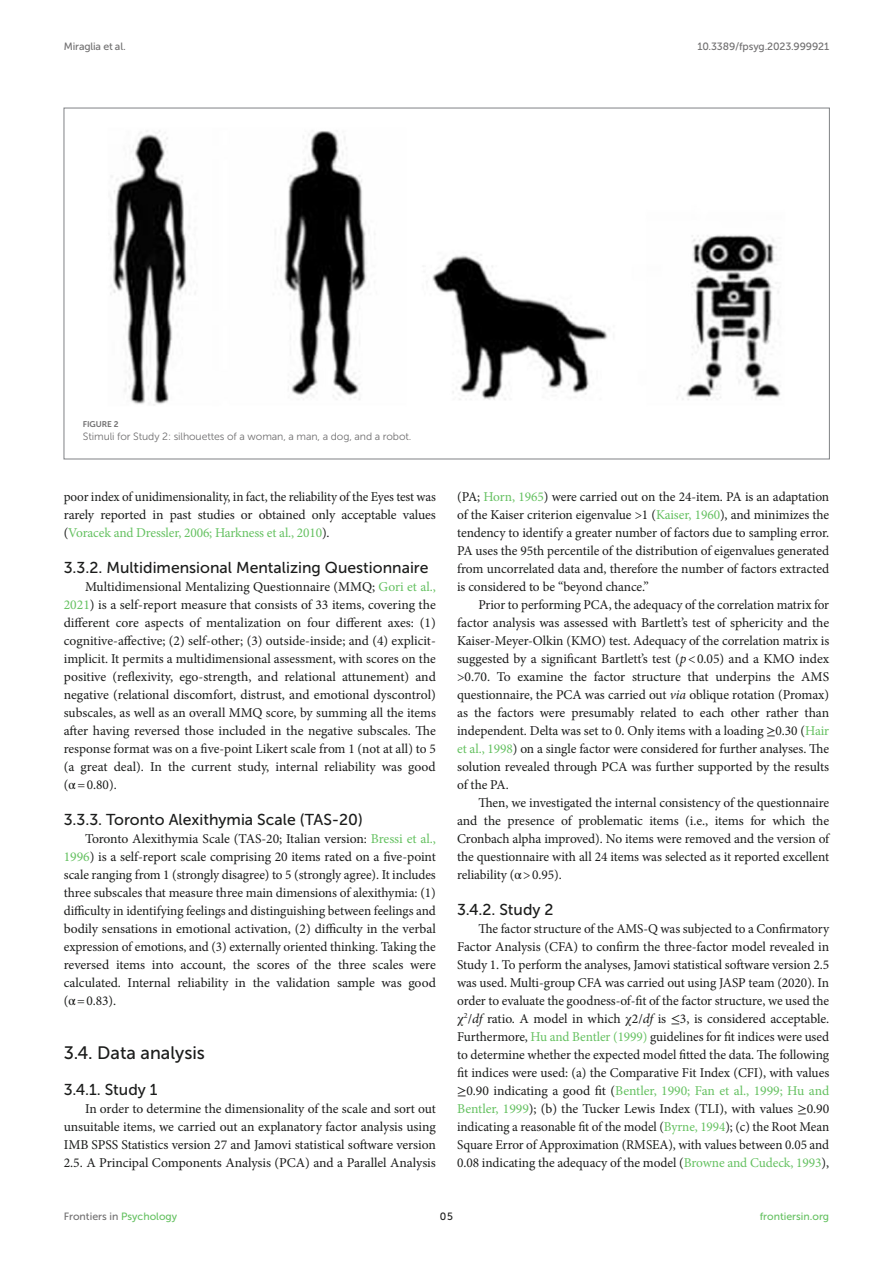
<style>
.page{position:relative;width:893px;height:1263px;background:#fff}
.page>*{position:absolute;margin:0;border:0;box-sizing:border-box;transform-origin:0 0}
.HEAD_2{font:18px "Museo Sans 500";color:#1b1c1b}
.HEAD_3{font:15.75px "Museo Sans 500";color:#1b1c1b}
.HEAD_3_after_HEAD_2{font:15.75px "Museo Sans 500";color:#1b1c1b}
.TEXT_FLUSH{font:13.5px/18px "Minion Pro";letter-spacing:-.005em;color:#1b1c1b;text-align:justify}
.TEXT{font:13.5px/18px "Minion Pro";letter-spacing:-.005em;color:#1b1c1b;text-align:justify}
.t1{font:10.5px "Museo Sans 500";letter-spacing:-.015em;color:#706f70}
.FIG_LEG{font:10.5px "Museo Sans 300";letter-spacing:-.01em;color:#706f70}
.t2{font:10.5px "Museo Sans 500";color:#65c161}
.t3{font:10.5px "Museo Sans 500";color:#1b1c1b}
.FIG_HD{font:8.25px "Museo Sans 700";letter-spacing:-.01em;color:#706f70}
.s1{color:#65c161}
.s2{font-family:"STIX General"}
.s3{font-style:italic}
</style>
<div class="page">
<img style="left:110px;top:130px;width:671px;height:275px">
<p class="t1" style="left:64px;top:41px;width:63px">Miraglia et al.</p>
<p class="t1" style="left:697px;top:41px;width:133px">10.3389/fpsyg.2023.999921</p>
<p class="FIG_HD" style="left:83px;top:419px;width:37px">FIGURE 2</p>
<p class="FIG_LEG" style="left:83px;top:431px;width:330px">Stimuli for Study 2: silhouettes of a woman, a man, a dog, and a robot.</p>
<p class="TEXT_FLUSH" style="left:64px;top:488px;width:374px">poor index of unidimensionality, in fact, the reliability of the Eyes test was rarely reported in past studies or obtained only acceptable values (<span class="s1">Voracek and Dressler, 2006; Harkness et al., 2010</span>).</p>
<p class="HEAD_3" style="left:64px;top:559px;width:366px">3.3.2. Multidimensional Mentalizing Questionnaire</p>
<p class="TEXT_FLUSH" style="left:64px;top:578px;width:374px;text-indent:21px">Multidimensional Mentalizing Questionnaire (MMQ; <span class="s1">Gori et al., 2021</span>) is a self-report measure that consists of 33 items, covering the different core aspects of mentalization on four different axes: (1) cognitive-affective; (2) self-other; (3) outside-inside; and (4) explicit&shy;implicit. It permits a multidimensional assessment, with scores on the positive (reflexivity, ego-strength, and relational attunement) and negative (relational discomfort, distrust, and emotional dyscontrol) subscales, as well as an overall MMQ score, by summing all the items after having reversed those included in the negative subscales. The response format was on a five-point Likert scale from 1 (not at all) to 5 (a great deal). In the current study, internal reliability was good (<span class="s2">α</span>=0.80).</p>
<p class="HEAD_3" style="left:64px;top:811px;width:301px">3.3.3. Toronto Alexithymia Scale (TAS-20)</p>
<p class="TEXT_FLUSH" style="left:64px;top:830px;width:374px;text-indent:21px">Toronto Alexithymia Scale (TAS-20; Italian version: <span class="s1">Bressi et al., 1996</span>) is a self-report scale comprising 20 items rated on a five-point scale ranging from 1 (strongly disagree) to 5 (strongly agree). It includes three subscales that measure three main dimensions of alexithymia: (1) difficulty in identifying feelings and distinguishing between feelings and bodily sensations in emotional activation, (2) difficulty in the verbal expression of emotions, and (3) externally oriented thinking. Taking the reversed items into account, the scores of the three scales were calculated. Internal reliability in the validation sample was good (<span class="s2">α</span>=0.83).</p>
<p class="HEAD_2" style="left:64px;top:1043px;width:143px">3.4. Data analysis</p>
<p class="HEAD_3_after_HEAD_2" style="left:64px;top:1081px;width:95px">3.4.1. Study 1</p>
<p class="TEXT_FLUSH" style="left:64px;top:1100px;width:374px;text-indent:21px">In order to determine the dimensionality of the scale and sort out unsuitable items, we carried out an explanatory factor analysis using IMB SPSS Statistics version 27 and Jamovi statistical software version 2.5. A Principal Components Analysis (PCA) and a Parallel Analysis</p>
<p class="TEXT_FLUSH" style="left:457px;top:488px;width:374px">(PA; <span class="s1">Horn, 1965</span>) were carried out on the 24-item. PA is an adaptation of the Kaiser criterion eigenvalue &gt;1 (<span class="s1">Kaiser, 1960</span>), and minimizes the tendency to identify a greater number of factors due to sampling error.<br>PA uses the 95th percentile of the distribution of eigenvalues generated from uncorrelated data and, therefore the number of factors extracted is considered to be “beyond chance.”</p>
<p class="TEXT" style="left:457px;top:596px;width:374px;text-indent:21px">Prior to performing PCA, the adequacy of the correlation matrix for factor analysis was assessed with Bartlett’s test of sphericity and the Kaiser-Meyer-Olkin (KMO) test. Adequacy of the correlation matrix is suggested by a significant Bartlett’s test (<span class="s3">p</span>&lt;0.05) and a KMO index &gt;0.70. To examine the factor structure that underpins the AMS questionnaire, the PCA was carried out <span class="s3">via</span> oblique rotation (Promax) as the factors were presumably related to each other rather than independent. Delta was set to 0. Only items with a loading <span class="s2">≥</span>0.30 (<span class="s1">Hair et al., 1998</span>) on a single factor were considered for further analyses. The solution revealed through PCA was further supported by the results of the PA.</p>
<p class="TEXT" style="left:457px;top:794px;width:374px;text-indent:21px">Then, we investigated the internal consistency of the questionnaire and the presence of problematic items (i.e., items for which the Cronbach alpha improved). No items were removed and the version of the questionnaire with all 24 items was selected as it reported excellent reliability (<span class="s2">α</span>&gt;0.95).</p>
<p class="HEAD_3" style="left:457px;top:901px;width:98px">3.4.2. Study 2</p>
<p class="TEXT_FLUSH" style="left:457px;top:920px;width:374px;text-indent:21px">The factor structure of the AMS-Q was subjected to a Confirmatory Factor Analysis (CFA) to confirm the three-factor model revealed in Study 1. To perform the analyses, Jamovi statistical software version 2.5 was used. Multi-group CFA was carried out using JASP team (2020). In order to evaluate the goodness-of-fit of the factor structure, we used the <span class="s2">χ</span><sup>2</sup>/<span class="s3">df</span> ratio. A model in which <span class="s2">χ</span>2/<span class="s3">df</span> is <span class="s2">≤</span>3, is considered acceptable.<br>Furthermore, <span class="s1">Hu and Bentler (1999)</span> guidelines for fit indices were used to determine whether the expected model fitted the data. The following fit indices were used: (a) the Comparative Fit Index (CFI), with values <span class="s2">≥</span>0.90 indicating a good fit (<span class="s1">Bentler, 1990; Fan et al., 1999; Hu and Bentler, 1999</span>); (b) the Tucker Lewis Index (TLI), with values <span class="s2">≥</span>0.90 indicating a reasonable fit of the model (<span class="s1">Byrne, 1994</span>); (c) the Root Mean Square Error of Approximation (RMSEA), with values between 0.05 and 0.08 indicating the adequacy of the model (<span class="s1">Browne and Cudeck, 1993</span>),</p>
<p class="t1" style="left:64px;top:1211px;width:115px">Frontiers in <span class="s1">Psychology</span></p>
<p class="t3" style="left:440px;top:1211px;width:14px">05</p>
<p class="t2" style="left:760px;top:1211px;width:71px">frontiersin.org</p>
</div>
